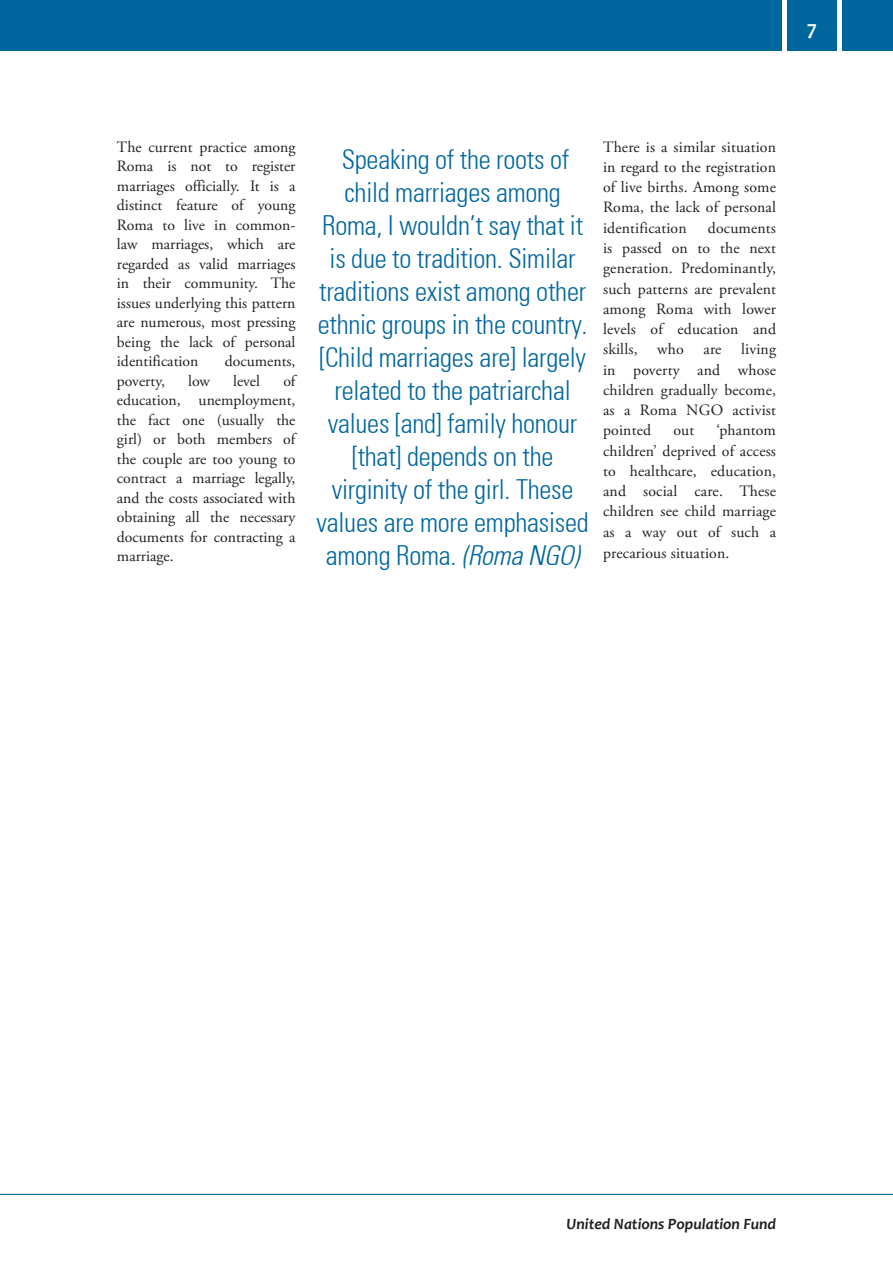
<style>
.page{position:relative;width:893px;height:1263px;background:#fff}
.page>*{position:absolute;margin:0;border:0;box-sizing:border-box;transform-origin:0 0}
.t1{font:300 condensed 27px/33px "Univers";letter-spacing:-.01em;color:#00679e;text-align:center}
.t2{font:700 21px "Candara";color:#fff}
.t3{font:15.75px/19.5px "Adobe Garamond Pro";letter-spacing:.01em;color:#231f20;text-align:justify}
.t4{font:italic 700 15.75px "Candara";color:#231f20}
.s1{font-style:italic}
</style>
<div class="page">
<div style="left:0;top:0;width:893px;height:51px;background:#00679e"></div>
<div style="left:782px;top:0;width:5px;height:60px;background:#fff"></div>
<hr style="left:838px;top:0;width:4px;height:60px;background:#fff">
<hr style="left:0;top:1194px;width:893px;height:1px;background:#00679e">
<h2 class="t2" style="left:807px;top:15px;width:11px">7</h2>
<p class="t3" style="left:117px;top:138px;width:180px">The current practice among Roma is not to register marriages officially. It is a distinct feature of young Roma to live in common&shy;law marriages, which are regarded as valid marriages in their community. The issues underlying this pattern are numerous, most pressing being the lack of personal identification</p>
<p class="t3" style="left:225px;top:352px;width:72px">documents,</p>
<p class="t3" style="left:117px;top:372px;width:50px">poverty,</p>
<p class="t3" style="left:188px;top:372px;width:23px">low</p>
<p class="t3" style="left:233px;top:372px;width:28px">level</p>
<p class="t3" style="left:117px;top:372px;width:180px;text-indent:166px">of education, unemployment, the fact one (usually the girl) or both members of the couple are too young to contract a marriage legally, and the costs associated with obtaining all the necessary documents for contracting a marriage.</p>
<p class="t1" style="left:317px;top:143px;width:274px">Speaking of the roots of child marriages among<br>Roma, I wouldn’t say that it is due to tradition. Similar traditions exist among other ethnic groups in the country. [Child marriages are] largely related to the patriarchal values [and] family honour [that] depends on the virginity of the girl. These values are more emphasised among Roma. <span class="s1">(Roma NGO)</span></p>
<p class="t3" style="left:603px;top:137px;width:174px;line-height:20.2px">There is a similar situation in regard to the registration of live births. Among some Roma, the lack of personal identification</p>
<p class="t3" style="left:603px;top:218px;width:174px;line-height:20.2px;text-indent:105px">documents is passed on to the next generation. Predominantly, such patterns are prevalent among Roma with lower levels of education and skills,</p>
<p class="t3" style="left:603px;top:340px;width:174px;line-height:20.2px;text-indent:138px">living in poverty and whose children gradually become, as a Roma NGO activist pointed</p>
<p class="t3" style="left:657px;top:340px;width:28px">who</p>
<p class="t3" style="left:703px;top:340px;width:19px">are</p>
<p class="t3" style="left:603px;top:421px;width:174px;line-height:20.4px;text-indent:113px">‘phantom children’ deprived of access to healthcare, education, and social care. These children see child marriage as a way out of such a precarious situation.</p>
<p class="t3" style="left:673px;top:421px;width:22px">out</p>
<p class="t4" style="left:566px;top:1214px;width:211px">United Nations Population Fund</p>
</div>
